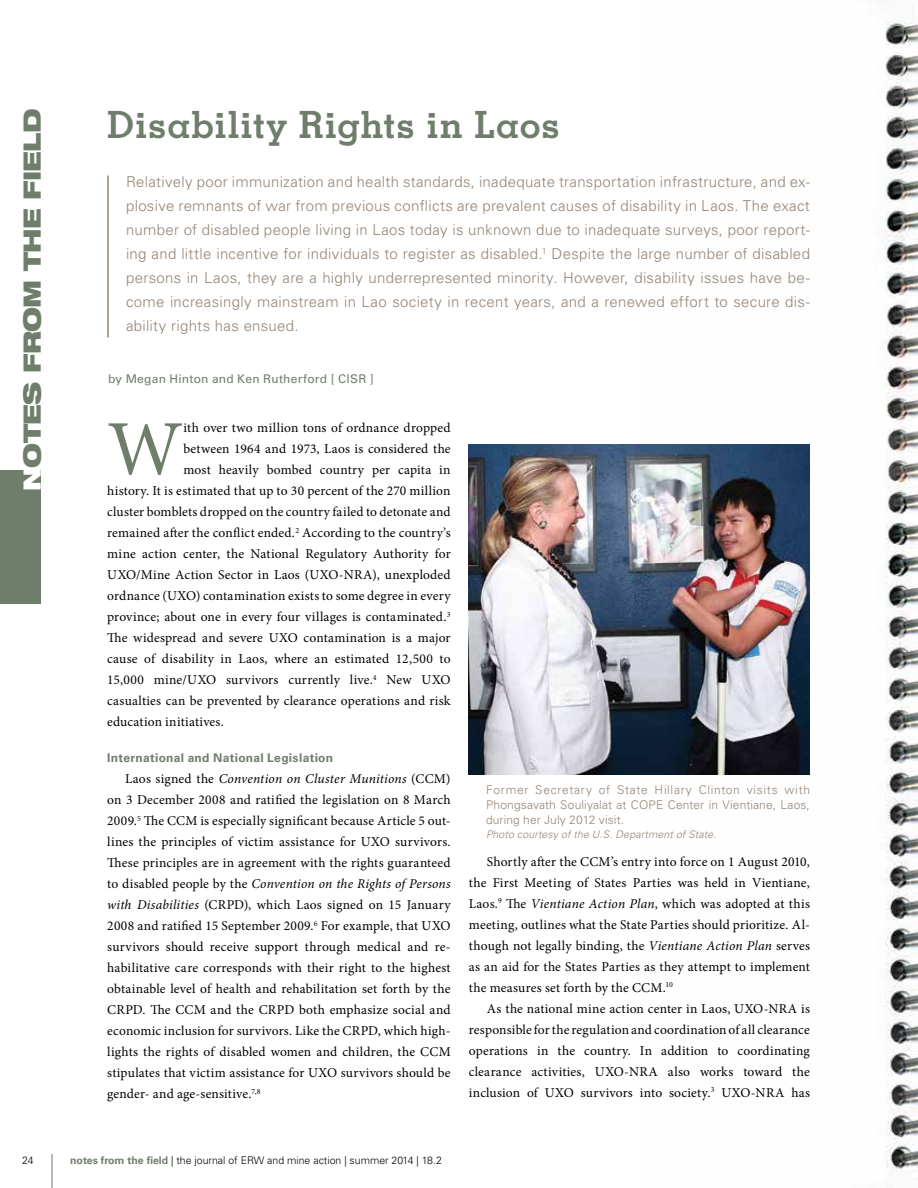
<style>
.page{position:relative;width:918px;height:1188px;background:#fff}
.page>*{position:absolute;margin:0;border:0;box-sizing:border-box;transform-origin:0 0}
.t1{font:78.15px "Minion Pro";color:#6e7e6b}
.t2{font:700 37.5px "Memphis";letter-spacing:.015em;color:#6e7e6b}
.t3{font:900 expanded 24px "Helvetica Neue";letter-spacing:-.03em;color:#6e7e6b}
.t4{font:300 15px/24px "Univers";letter-spacing:.02em;color:#958577;text-align:justify}
.t5{font:13.5px/21px "Minion Pro";letter-spacing:.015em;color:#000;text-align:justify}
.t6{font:300 12px/15px "Univers";letter-spacing:.01em;color:#958577;text-align:justify}
.t7{font:700 12px "Univers";letter-spacing:.025em;color:#6e7e6b}
.t8{font:12px "Univers";letter-spacing:.02em;color:#6e7e6b}
.t9{font:300 10.5px "Univers";color:#000}
.t10{font:italic 300 10.5px "Univers";letter-spacing:.01em;color:#958577}
.s1{color:#fff}
.s2{font-style:italic}
.s3{font-weight:700;color:#6e7e6b}
</style>
<div class="page">
<img style="left:644px;top:20px;width:274px;height:1151px">
<hr style="left:52px;top:1154px;width:1px;height:34px;background:#6e7e6b">
<hr style="left:107px;top:176px;width:2px;height:162px;background:#958577">
<img style="left:468px;top:445px;width:342px;height:329px">
<div style="left:0;top:471px;width:40px;height:133px;background:#6e7e6b"></div>
<h3 class="t3" style="left:17px;top:491px;width:384px;rotate:-90deg"><span class="s1">N</span>OTES FROM THE FIELD</h3>
<h2 class="t2" style="left:107px;top:101px;width:454px">Disability Rights in Laos</h2>
<p class="t4" style="left:126px;top:170px;width:686px">Relatively poor immunization and health standards, inadequate transportation infrastructure, and ex&shy;plosive remnants of war from previous conflicts are prevalent causes of disability in Laos. The exact number of disabled people living in Laos today is unknown due to inadequate surveys, poor report&shy;ing and little incentive for individuals to register as disabled.<sup>1</sup> Despite the large number of disabled persons in Laos, they are a highly underrepresented minority. However, disability issues have be&shy;come increasingly mainstream in Lao society in recent years, and a renewed effort to secure dis&shy;ability rights has ensued.</p>
<p class="t8" style="left:108px;top:372px;width:267px">by Megan Hinton and Ken Rutherford [ CISR ]</p>
<h1 class="t1" style="left:107px;top:397px;width:77px">W</h1>
<p class="t5" style="left:183px;top:417px;width:269px">ith over two million tons of ordnance dropped</p>
<p class="t5" style="left:183px;top:438px;width:269px">between 1964 and 1973, Laos is considered the</p>
<p class="t5" style="left:183px;top:459px;width:269px">most heavily bombed country per capita in</p>
<p class="t5" style="left:107px;top:480px;width:345px">history. It is estimated that up to 30 percent of the 270 million</p>
<p class="t5" style="left:107px;top:501px;width:345px">cluster bomblets dropped on the country failed to detonate and</p>
<p class="t5" style="left:107px;top:522px;width:345px">remained after the conflict ended.<sup>2</sup> According to the country’s</p>
<p class="t5" style="left:107px;top:543px;width:345px">mine action center, the National Regulatory Authority for</p>
<p class="t5" style="left:107px;top:564px;width:345px">UXO/Mine Action Sector in Laos (UXO-NRA), unexploded</p>
<p class="t5" style="left:107px;top:585px;width:345px">ordnance (UXO) contamination exists to some degree in every</p>
<p class="t5" style="left:107px;top:606px;width:345px">province; about one in every four villages is contaminated.<sup>3</sup></p>
<p class="t5" style="left:107px;top:627px;width:345px">The widespread and severe UXO contamination is a major</p>
<p class="t5" style="left:107px;top:648px;width:345px">cause of disability in Laos, where an estimated 12,500 to</p>
<p class="t5" style="left:107px;top:669px;width:345px">15,000 mine/UXO survivors currently live.<sup>4</sup> New UXO</p>
<p class="t5" style="left:107px;top:690px;width:345px">casualties can be prevented by clearance operations and risk</p>
<p class="t5" style="left:107px;top:711px;width:118px">education initiatives.</p>
<p class="t7" style="left:107px;top:751px;width:227px">International and National Legislation</p>
<p class="t5" style="left:107px;top:768px;width:345px;text-indent:18px">Laos signed the <span class="s2">Convention on Cluster Munitions</span> (CCM) on 3 December 2008 and ratified the legislation on 8 March 2009.<sup>5</sup> The CCM is especially significant because Article 5 out&shy;lines the principles of victim assistance for UXO survivors.<br>These principles are in agreement with the rights guaranteed to disabled people by the <span class="s2">Convention on the Rights of Persons with Disabilities</span> (CRPD), which Laos signed on 15 January 2008 and ratified 15 September 2009.<sup>6</sup> For example, that UXO survivors should receive support through medical and re&shy;habilitative care corresponds with their right to the highest obtainable level of health and rehabilitation set forth by the CRPD. The CCM and the CRPD both emphasize social and economic inclusion for survivors. Like the CRPD, which high&shy;lights the rights of disabled women and children, the CCM stipulates that victim assistance for UXO survivors should be gender- and age-sensitive.<sup>7,8</sup></p>
<p class="t6" style="left:486px;top:783px;width:325px">Former Secretary of State Hillary Clinton visits with Phongsavath Souliyalat at COPE Center in Vientiane, Laos, during her July 2012 visit.</p>
<p class="t10" style="left:486px;top:828px;width:231px">Photo courtesy of the U.S. Department of State.</p>
<p class="t5" style="left:469px;top:851px;width:343px;text-indent:18px">Shortly after the CCM’s entry into force on 1 August 2010, the First Meeting of States Parties was held in Vientiane, Laos.<sup>9</sup> The <span class="s2">Vientiane Action Plan</span>, which was adopted at this meeting, outlines what the State Parties should prioritize. Al&shy;though not legally binding, the <span class="s2">Vientiane Action Plan</span> serves as an aid for the States Parties as they attempt to implement the measures set forth by the CCM.<sup>10</sup></p>
<p class="t5" style="left:469px;top:998px;width:343px;text-indent:18px">As the national mine action center in Laos, UXO-NRA is responsible for the regulation and coordination of all clearance operations in the country. In addition to coordinating clearance activities, UXO-NRA also works toward the inclusion of UXO survivors into society.<sup>3</sup> UXO-NRA has</p>
<p class="t9" style="left:22px;top:1154px;width:13px">24</p>
<p class="t9" style="left:70px;top:1154px;width:373px"><span class="s3">notes from the field</span> | the journal of ERW and mine action | summer 2014 | 18.2</p>
</div>
